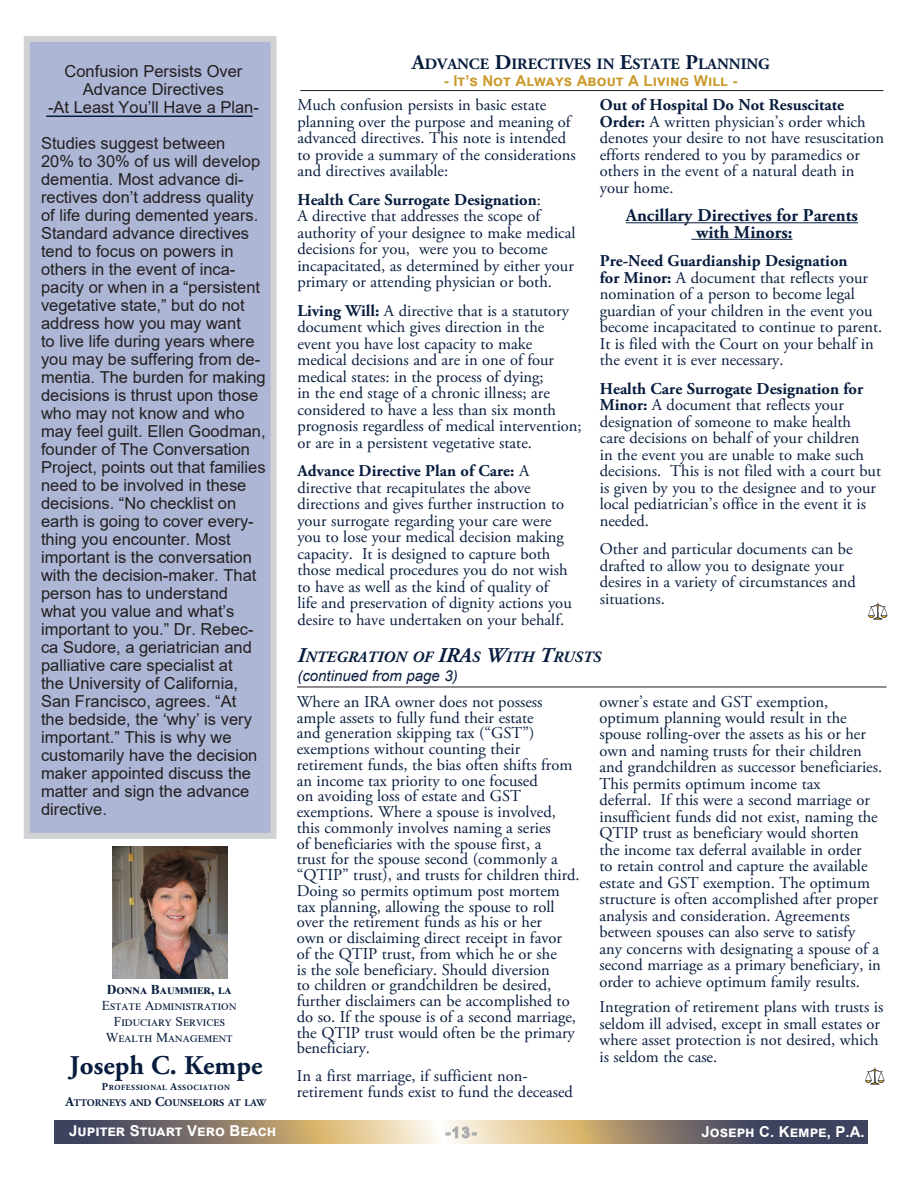
<style>
.page{position:relative;width:918px;height:1188px;background:#fff}
.page>*{position:absolute;margin:0;border:0;box-sizing:border-box;transform-origin:0 0}
.t1{font:700 27px "Adobe Garamond Pro";color:#081d3e}
.t2{font:700 18px "Adobe Garamond Pro";color:#081d3e}
.t3{font:16.5px/16.5px "Adobe Garamond Pro";color:#081d3e}
.t4{font:16.5px/18px "Arial";color:#231f20;text-align:center}
.t5{font:16.5px/15.8px "Adobe Garamond Pro";letter-spacing:-.115em;color:#081d3e}
.t6{font:700 15.75px "Adobe Garamond Pro";color:#081d3e}
.t7{font:italic 700 15.75px "Adobe Garamond Pro";color:#081d3e}
.t8{font:700 15px "Arial";color:#fff}
.t9{font:700 15px "Arial";color:#cb9a2b}
.t10{font:italic 15px "Arial";color:#081d3e}
.t11{font:700 15px "Arial";color:#a8a9ad}
.t12{font:13.5px "Times New Roman";letter-spacing:.065em;color:#081d3e}
.t13{font:13.5px "Times New Roman";letter-spacing:.005em;color:#081d3e}
.t14{font:700 13.5px "Times New Roman";letter-spacing:.005em;color:#081d3e}
.t15{font:13.5px "Times New Roman";letter-spacing:.035em;color:#081d3e}
.t16{font:700 10.2px "Adobe Garamond Pro";color:#081d3e}
.t17{font:700 7.8px "Adobe Garamond Pro";letter-spacing:.065em;color:#081d3e}
.s1{font-size:10.5px}
.s2{font-size:13.5px}
.s3{font-size:21px}
.s4{font-weight:700}
</style>
<div class="page">
<svg style="left:54px;top:1120px;width:814px;height:23px;background:#978a7b"></svg>
<svg style="left:446px;top:1126px;width:31px;height:13px"></svg>
<img style="left:112px;top:846px;width:116px;height:133px">
<hr style="left:626px;top:222px;width:232px;height:1px;background:#081d3e">
<hr style="left:691px;top:239px;width:101px;height:1px;background:#081d3e">
<img style="left:869px;top:602px;width:19px;height:18px">
<hr style="left:300px;top:90px;width:583px;height:1px;background:#231f20">
<hr style="left:297px;top:687px;width:589px;height:1px;background:#231f20">
<div style="left:27px;top:39px;width:246px;height:797px;background:#adb6d5"></div>
<div style="left:24px;top:36px;width:252px;height:803px;border:6px solid #d1d2d4"></div>
<hr style="left:46px;top:116px;width:207px;height:1px;background:#081d3e">
<img style="left:866px;top:1068px;width:19px;height:17px">
<p class="t4" style="left:65px;top:62px;width:179px">Confusion Persists Over<br>Advance Directives</p>
<p class="t4" style="left:48px;top:98px;width:212px">-At Least You’ll Have a Plan-</p>
<p class="t4" style="left:41px;top:134px;width:226px;text-align:left">Studies suggest between<br>20% to 30% of us will develop dementia. Most advance di&shy;rectives don’t address quality of life during demented years.<br>Standard advance directives tend to focus on powers in others in the event of inca&shy;pacity or when in a “persistent vegetative state,” but do not address how you may want<br>to live life during years where you may be suffering from de&shy;mentia. The burden for making decisions is thrust upon those who may not know and who may feel guilt. Ellen Goodman, founder of The Conversation<br>Project, points out that families need to be involved in these decisions. “No checklist on earth is going to cover every&shy;thing you encounter. Most important is the conversation with the decision-maker. That person has to understand what you value and what’s important to you.” Dr. Rebec&shy;ca Sudore, a geriatrician and palliative care specialist at<br>the University of California,<br>San Francisco, agrees. “At<br>the bedside, the ‘why’ is very important.” This is why we customarily have the decision maker appointed discuss the matter and sign the advance directive.</p>
<p class="t14" style="left:107px;top:979px;width:126px">Donna Baummier, la</p>
<p class="t12" style="left:102px;top:996px;width:135px">Estate Administration</p>
<p class="t13" style="left:114px;top:1012px;width:112px">Fiduciary Services</p>
<p class="t15" style="left:106px;top:1028px;width:128px">Wealth Management</p>
<p class="t1" style="left:69px;top:1049px;width:194px">Joseph C. Kempe</p>
<p class="t17" style="left:102px;top:1083px;width:130px"><span class="s1">P</span>ROFESSIONAL <span class="s1">A</span>SSOCIATION</p>
<p class="t16" style="left:65px;top:1097px;width:202px"><span class="s2">A</span>TTORNEYS AND <span class="s2">C</span>OUNSELORS AT LAW</p>
<p class="t6" style="left:412px;top:55px;width:360px"><span class="s3">A</span>DVANCE <span class="s3">D</span>IRECTIVES IN <span class="s3">E</span>STATE <span class="s3">P</span>LANNING</p>
<p class="t9" style="left:444px;top:70px;width:295px">- It’s Not Always About A Living Will -</p>
<p class="t3" style="left:297px;top:97px;width:280px">Much confusion persists in basic estate planning over the purpose and meaning of advanced directives. This note is intended to provide a summary of the considerations and directives available:</p>
<p class="t3" style="left:297px;top:192px;width:280px"><span class="s4">Health Care Surrogate Designation</span>:<br>A directive that addresses the scope of authority of your designee to make medical decisions for you, were you to become incapacitated, as determined by either your primary or attending physician or both.</p>
<p class="t3" style="left:297px;top:303px;width:286px"><span class="s4">Living Will:</span> A directive that is a statutory document which gives direction in the event you have lost capacity to make medical decisions and are in one of four medical states: in the process of dying;<br>in the end stage of a chronic illness; are considered to have a less than six month prognosis regardless of medical intervention; or are in a persistent vegetative state.</p>
<p class="t3" style="left:297px;top:463px;width:276px"><span class="s4">Advance Directive Plan of Care:</span> A directive that recapitulates the above directions and gives further instruction to your surrogate regarding your care were you to lose your medical decision making capacity. It is designed to capture both those medical procedures you do not wish to have as well as the kind of quality of life and preservation of dignity actions you desire to have undertaken on your behalf.</p>
<p class="t3" style="left:600px;top:97px;width:286px"><span class="s4">Out of Hospital Do Not Resuscitate Order:</span> A written physician’s order which denotes your desire to not have resuscitation efforts rendered to you by paramedics or others in the event of a natural death in your home.</p>
<p class="t2" style="left:626px;top:205px;width:234px">Ancillary Directives for Parents</p>
<p class="t2" style="left:696px;top:221px;width:98px">with Minors:</p>
<p class="t3" style="left:600px;top:253px;width:284px"><span class="s4">Pre-Need Guardianship Designation<br>for Minor:</span> A document that reflects your nomination of a person to become legal guardian of your children in the event you become incapacitated to continue to parent.<br>It is filed with the Court on your behalf in the event it is ever necessary.</p>
<p class="t3" style="left:600px;top:381px;width:283px"><span class="s4">Health Care Surrogate Designation for Minor:</span> A document that reflects your designation of someone to make health<br>care decisions on behalf of your children<br>in the event you are unable to make such decisions. This is not filed with a court but is given by you to the designee and to your local pediatrician’s office in the event it is needed.</p>
<p class="t3" style="left:600px;top:541px;width:258px">Other and particular documents can be drafted to allow you to designate your desires in a variety of circumstances and situations.</p>
<p class="t7" style="left:297px;top:648px;width:305px"><span class="s3">I</span>NTEGRATION OF <span class="s3">IRA</span> S <span class="s3">W</span>ITH <span class="s3">T</span>RUSTS</p>
<p class="t10" style="left:297px;top:666px;width:162px">(continued from page 3)</p>
<p class="t3" style="left:297px;top:694px;width:285px;line-height:15.8px">Where an IRA owner does not possess ample assets to fully fund their estate<br>and generation skipping tax (“GST”) exemptions without counting their retirement funds, the bias often shifts from an income tax priority to one focused<br>on avoiding loss of estate and GST exemptions. Where a spouse is involved, this commonly involves naming a series<br>of beneficiaries with the spouse first, a<br>trust for the spouse second (commonly a “QTIP” trust), and trusts for children third.<br>Doing so permits optimum post mortem tax planning, allowing the spouse to roll over the retirement funds as his or her<br>own or disclaiming direct receipt in favor of the QTIP trust, from which he or she<br>is the sole beneficiary. Should diversion<br>to children or grandchildren be desired, further disclaimers can be accomplished to do so. If the spouse is of a second marriage, the QTIP trust would often be the primary beneficiary.</p>
<p class="t5" style="left:297px;top:1069px;width:278px">In a first marriage, if sufficient non&shy;retirement funds exist to fund the deceased</p>
<p class="t3" style="left:599px;top:694px;width:284px">owner’s estate and GST exemption, optimum planning would result in the spouse rolling-over the assets as his or her own and naming trusts for their children and grandchildren as successor beneficiaries.<br>This permits optimum income tax<br>deferral. If this were a second marriage or insufficient funds did not exist, naming the QTIP trust as beneficiary would shorten the income tax deferral available in order<br>to retain control and capture the available estate and GST exemption. The optimum structure is often accomplished after proper analysis and consideration. Agreements between spouses can also serve to satisfy<br>any concerns with designating a spouse of a second marriage as a primary beneficiary, in order to achieve optimum family results.</p>
<p class="t3" style="left:599px;top:999px;width:286px">Integration of retirement plans with trusts is seldom ill advised, except in small estates or where asset protection is not desired, which is seldom the case.</p>
<p class="t8" style="left:69px;top:1120px;width:209px">Jupiter Stuart Vero Beach</p>
<p class="t11" style="left:445px;top:1122px;width:33px">-13-</p>
<p class="t8" style="left:702px;top:1121px;width:165px">Joseph C. Kempe, P.A.</p>
</div>
